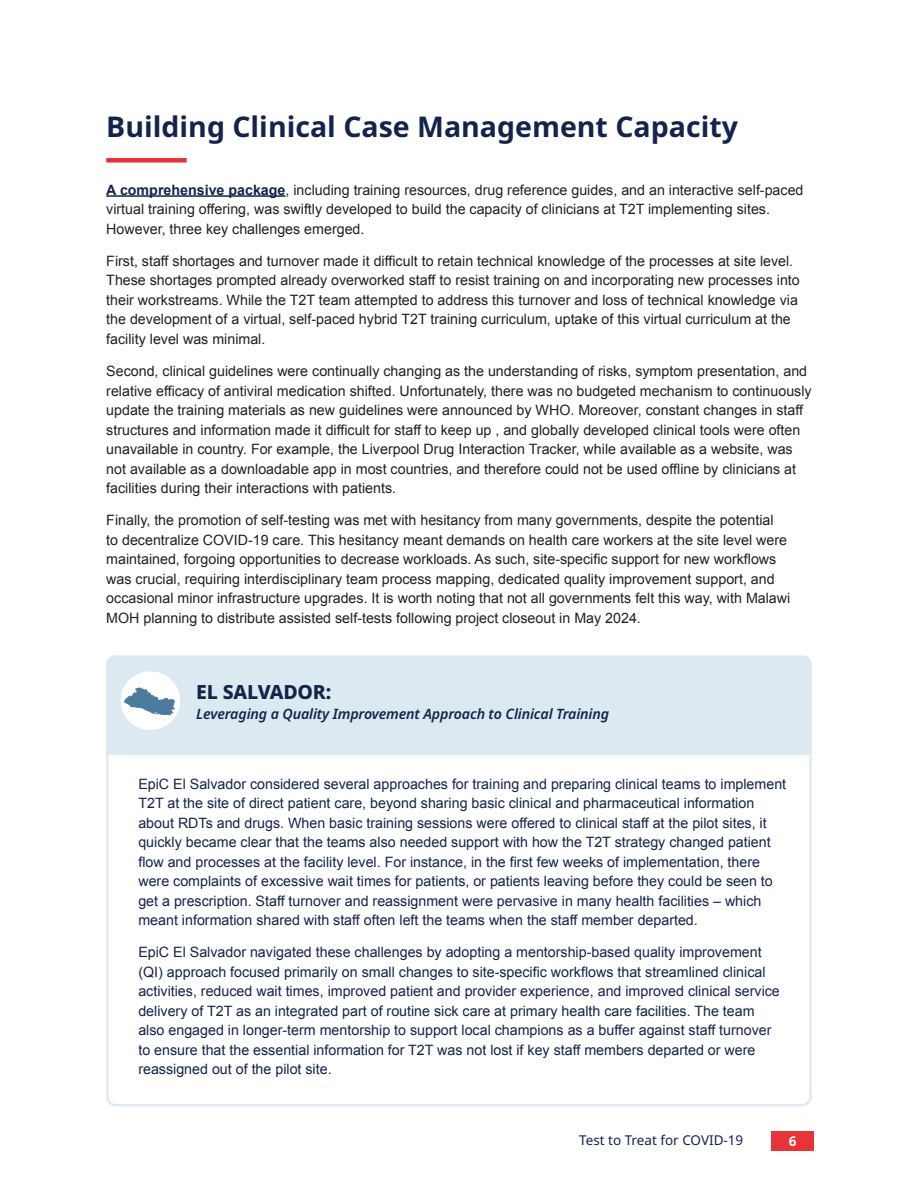
<style>
.page{position:relative;width:918px;height:1188px;background:#fff}
.page>*{position:absolute;margin:0;border:0;box-sizing:border-box;transform-origin:0 0}
.RULE{font:700 28.5px "Noto Sans";color:#14234b}
.Body{font:800 19.5px "Noto Sans";letter-spacing:-.01em;color:#14234b}
.Body-2{font:14.25px/19.5px "Arial";color:#231f20}
.Body-3{font:14.25px/19.5px "Arial";color:#14234b}
.Body-4{font:italic 600 14.25px "Noto Sans";letter-spacing:-.01em;color:#14234b}
.t1{font:13.5px "Noto Sans";color:#14234b}
.t2{font:700 13.5px "Noto Sans";color:#fff}
.s1{font-weight:700;color:#14234b}
</style>
<div class="page">
<div style="left:772px;top:1131px;width:42px;height:19px;background:#e83338"></div>
<div style="left:106px;top:158px;width:81px;height:5px;background:#e83138"></div>
<hr style="left:106px;top:195px;width:180px;height:2px;background:#14234b">
<div style="left:107px;top:656px;width:704px;height:99px;background:#dde9f0"></div>
<div style="left:106px;top:656px;width:706px;height:450px;border:2px solid #dde9f0;border-radius:9px"></div>
<div style="left:121px;top:671px;width:59px;height:59px;background:#fff;border-radius:50%"></div>
<svg style="left:124px;top:687px;width:51px;height:28px"></svg>
<p class="RULE" style="left:106px;top:106px;width:633px">Building Clinical Case Management Capacity</p>
<p class="Body-2" style="left:106px;top:180px;width:699px"><span class="s1">A comprehensive package</span>, including training resources, drug reference guides, and an interactive self-paced virtual training offering, was swiftly developed to build the capacity of clinicians at T2T implementing sites.<br>However, three key challenges emerged.</p>
<p class="Body-2" style="left:106px;top:251px;width:695px">First, staff shortages and turnover made it difficult to retain technical knowledge of the processes at site level.<br>These shortages prompted already overworked staff to resist training on and incorporating new processes into their workstreams. While the T2T team attempted to address this turnover and loss of technical knowledge via the development of a virtual, self-paced hybrid T2T training curriculum, uptake of this virtual curriculum at the facility level was minimal.</p>
<p class="Body-2" style="left:106px;top:361px;width:707px">Second, clinical guidelines were continually changing as the understanding of risks, symptom presentation, and relative efficacy of antiviral medication shifted. Unfortunately, there was no budgeted mechanism to continuously update the training materials as new guidelines were announced by WHO. Moreover, constant changes in staff structures and information made it difficult for staff to keep up , and globally developed clinical tools were often unavailable in country. For example, the Liverpool Drug Interaction Tracker, while available as a website, was not available as a downloadable app in most countries, and therefore could not be used offline by clinicians at facilities during their interactions with patients.</p>
<p class="Body-2" style="left:106px;top:511px;width:686px">Finally, the promotion of self-testing was met with hesitancy from many governments, despite the potential<br>to decentralize COVID-19 care. This hesitancy meant demands on health care workers at the site level were maintained, forgoing opportunities to decrease workloads. As such, site-specific support for new workflows was crucial, requiring interdisciplinary team process mapping, dedicated quality improvement support, and occasional minor infrastructure upgrades. It is worth noting that not all governments felt this way, with Malawi MOH planning to distribute assisted self-tests following project closeout in May 2024.</p>
<p class="Body" style="left:196px;top:678px;width:137px">EL SALVADOR:</p>
<p class="Body-4" style="left:196px;top:704px;width:414px">Leveraging a Quality Improvement Approach to Clinical Training</p>
<p class="Body-3" style="left:138px;top:774px;width:649px">EpiC El Salvador considered several approaches for training and preparing clinical teams to implement T2T at the site of direct patient care, beyond sharing basic clinical and pharmaceutical information about RDTs and drugs. When basic training sessions were offered to clinical staff at the pilot sites, it quickly became clear that the teams also needed support with how the T2T strategy changed patient flow and processes at the facility level. For instance, in the first few weeks of implementation, there were complaints of excessive wait times for patients, or patients leaving before they could be seen to get a prescription. Staff turnover and reassignment were pervasive in many health facilities – which meant information shared with staff often left the teams when the staff member departed.</p>
<p class="Body-3" style="left:138px;top:943px;width:643px">EpiC El Salvador navigated these challenges by adopting a mentorship-based quality improvement (QI) approach focused primarily on small changes to site-specific workflows that streamlined clinical activities, reduced wait times, improved patient and provider experience, and improved clinical service delivery of T2T as an integrated part of routine sick care at primary health care facilities. The team also engaged in longer-term mentorship to support local champions as a buffer against staff turnover to ensure that the essential information for T2T was not lost if key staff members departed or were reassigned out of the pilot site.</p>
<p class="t1" style="left:579px;top:1131px;width:166px">Test to Treat for COVID-19</p>
<p class="t2" style="left:789px;top:1131px;width:9px">6</p>
</div>
